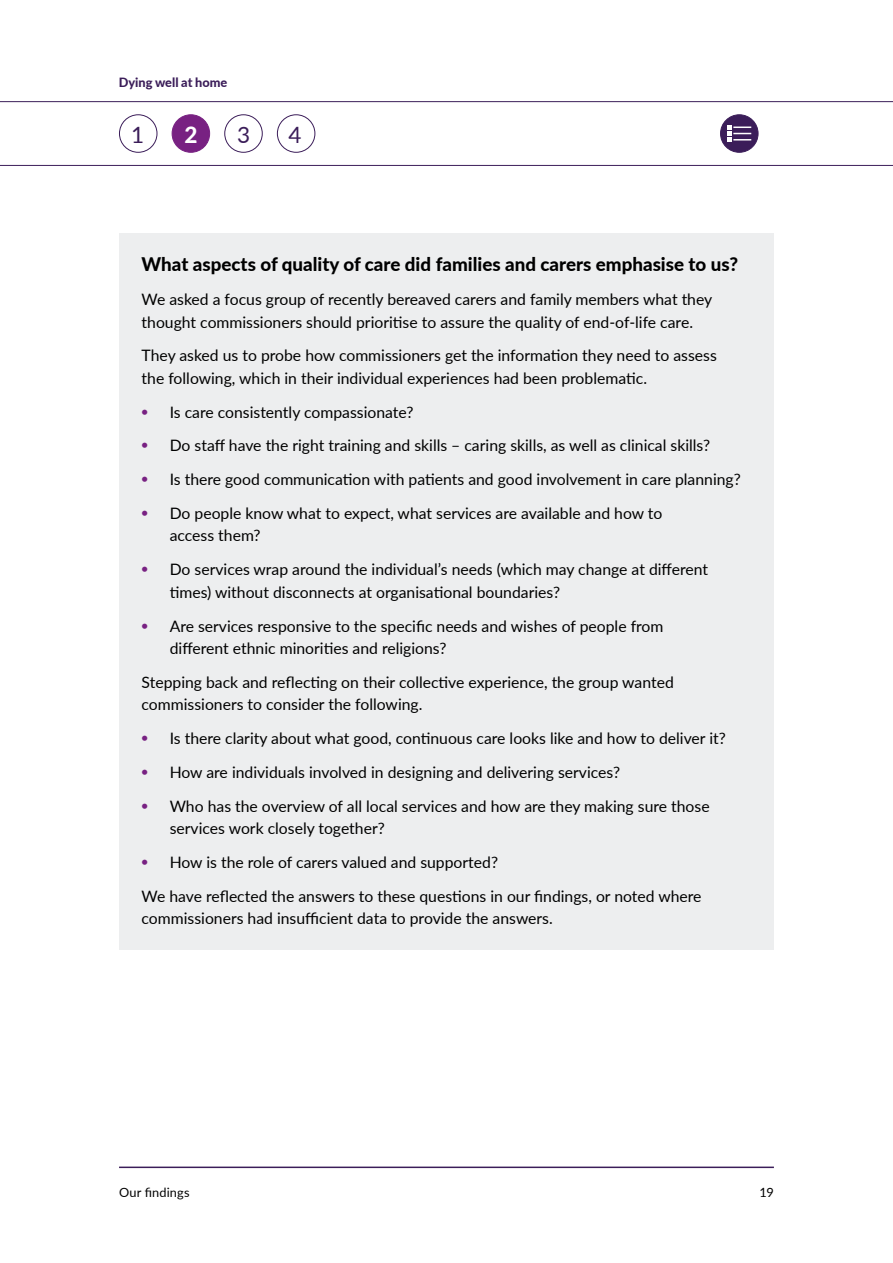
<style>
.page{position:relative;width:893px;height:1263px;background:#fff}
.page>*{position:absolute;margin:0;border:0;box-sizing:border-box;transform-origin:0 0}
.t1{font:22.5px "Lato";color:#3b1d59}
.t2{font:800 22.5px "Lato";color:#fff}
.t3{font:800 18.75px "Lato";color:#000}
.t4{font:15.75px/22.5px "Lato";color:#000}
.t5{font:800 12.75px "Lato";color:#3b1d59}
.t6{font:12.75px "Lato";letter-spacing:.01em;color:#000}
.s1{font-family:"Neo Sans Std";font-weight:500;color:#782182}
</style>
<div class="page">
<hr style="left:0;top:165px;width:893px;height:1px;background:#3b1d59">
<hr style="left:0;top:101px;width:893px;height:1px;background:#3b1d59">
<hr style="left:119px;top:1166px;width:655px;height:2px;background:#3b1d59">
<div style="left:720px;top:115px;width:38px;height:37px;background:#3b1d59;border-radius:50%"></div>
<div style="left:720px;top:114px;width:38px;height:39px;border:1px solid #3b1d59;border-radius:50%"></div>
<svg style="left:727px;top:125px;width:24px;height:17px"></svg>
<div style="left:172px;top:115px;width:38px;height:37px;background:#782182;border-radius:50%"></div>
<div style="left:172px;top:114px;width:38px;height:39px;border:1px solid #782182;border-radius:50%"></div>
<div style="left:119px;top:114px;width:38px;height:39px;border:1px solid #3b1d59;border-radius:50%"></div>
<div style="left:224px;top:114px;width:39px;height:39px;border:1px solid #3b1d59;border-radius:50%"></div>
<div style="left:277px;top:114px;width:38px;height:39px;border:1px solid #3b1d59;border-radius:50%"></div>
<div style="left:119px;top:233px;width:655px;height:716px;background:#edeeef"></div>
<p class="t5" style="left:119px;top:73px;width:110px">Dying well at home</p>
<h1 class="t1" style="left:131px;top:118px;width:15px">1</h1>
<h1 class="t2" style="left:185px;top:118px;width:15px">2</h1>
<h1 class="t1" style="left:237px;top:118px;width:15px">3</h1>
<h1 class="t1" style="left:288px;top:118px;width:15px">4</h1>
<p class="t3" style="left:142px;top:250px;width:598px">What aspects of quality of care did families and carers emphasise to us?</p>
<p class="t4" style="left:142px;top:287px;width:572px">We asked a focus group of recently bereaved carers and family members what they thought commissioners should prioritise to assure the quality of end-of-life care.</p>
<p class="t4" style="left:142px;top:344px;width:577px">They asked us to probe how commissioners get the information they need to assess the following, which in their individual experiences had been problematic.</p>
<p class="t4" style="left:142px;top:400px;width:273px"><span class="s1">•</span> Is care consistently compassionate?</p>
<p class="t4" style="left:142px;top:434px;width:570px"><span class="s1">•</span> Do staff have the right training and skills – caring skills, as well as clinical skills?</p>
<p class="t4" style="left:142px;top:468px;width:601px"><span class="s1">•</span> Is there good communication with patients and good involvement in care planning?</p>
<p class="t4" style="left:170px;top:501px;width:494px;text-indent:-28px"><span class="s1">•</span> Do people know what to expect, what services are available and how to access them?</p>
<p class="t4" style="left:170px;top:558px;width:540px;text-indent:-28px"><span class="s1">•</span> Do services wrap around the individual’s needs (which may change at different times) without disconnects at organisational boundaries?</p>
<p class="t4" style="left:170px;top:614px;width:495px;text-indent:-28px"><span class="s1">•</span> Are services responsive to the specific needs and wishes of people from different ethnic minorities and religions?</p>
<p class="t4" style="left:142px;top:670px;width:534px">Stepping back and reflecting on their collective experience, the group wanted commissioners to consider the following.</p>
<p class="t4" style="left:142px;top:726px;width:586px"><span class="s1">•</span> Is there clarity about what good, continuous care looks like and how to deliver it?</p>
<p class="t4" style="left:142px;top:760px;width:480px"><span class="s1">•</span> How are individuals involved in designing and delivering services?</p>
<p class="t4" style="left:170px;top:794px;width:541px;text-indent:-28px"><span class="s1">•</span> Who has the overview of all local services and how are they making sure those services work closely together?</p>
<p class="t4" style="left:142px;top:844px;width:561px;line-height:33.8px"><span class="s1">•</span> How is the role of carers valued and supported?<br>We have reflected the answers to these questions in our findings, or noted where</p>
<p class="t4" style="left:142px;top:906px;width:413px">commissioners had insufficient data to provide the answers.</p>
<p class="t6" style="left:119px;top:1184px;width:72px">Our findings</p>
<p class="t6" style="left:760px;top:1184px;width:16px">19</p>
</div>
